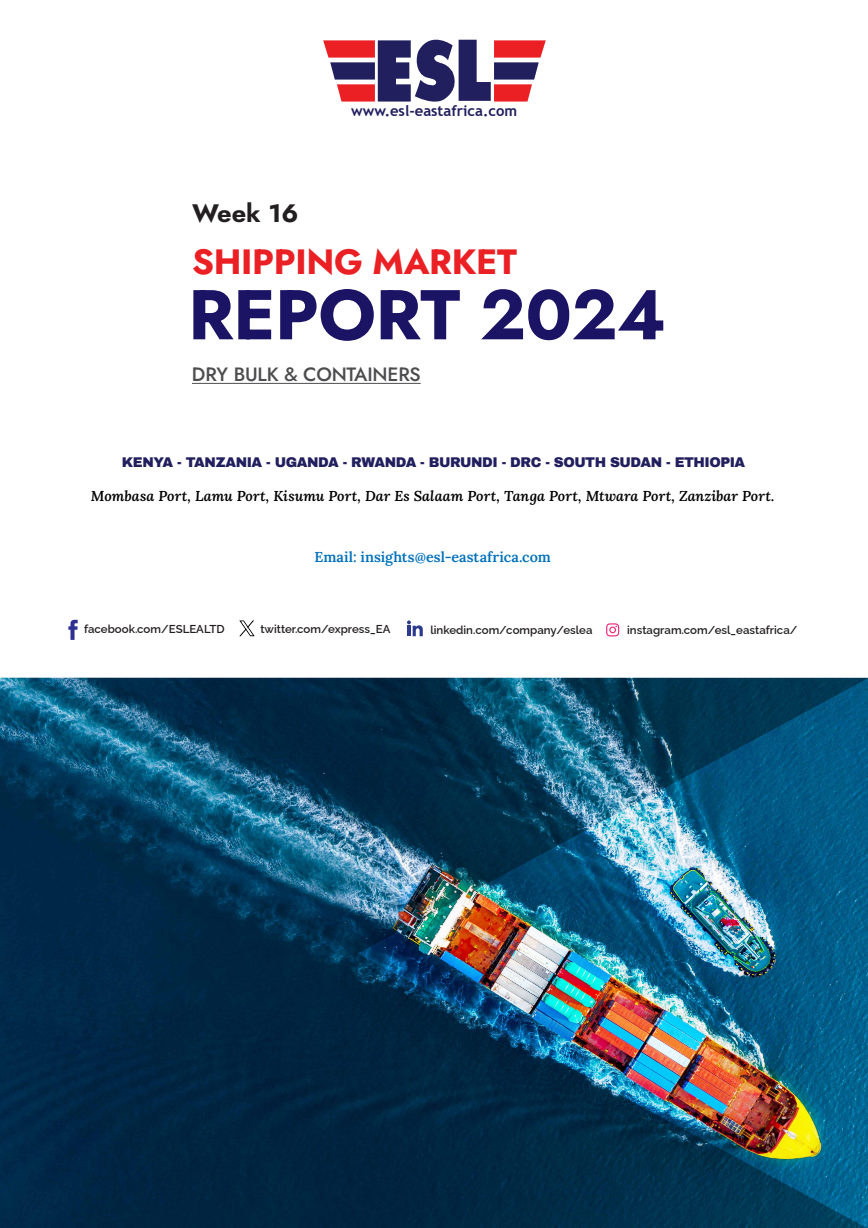
<style>
.page{position:relative;width:868px;height:1228px;background:#fff}
.page>*{position:absolute;margin:0;border:0;box-sizing:border-box;transform-origin:0 0}
.t1{font:700 70.24px "Jost";letter-spacing:-.01em;color:#1b1464}
.t2{font:700 35.14px "Jost";letter-spacing:-.01em;color:#eb2024}
.t3{font:700 25.27px "Jost";color:#231f20}
.t4{font:500 19.25px "Jost";letter-spacing:-.01em;color:#4d4d4f}
.t5{font:700 14.84px "Trebuchet MS";color:#211f5e}
.t6{font:italic 600 14.35px "Lora";color:#000}
.t7{font:600 14.35px "Lora";color:#0071bc}
.t8{font:900 13.75px "Archivo";letter-spacing:-.03em;color:#211f5e}
.t9{font:600 11.45px "Raleway";color:#231f20}
</style>
<div class="page">
<img style="left:0;top:678px;width:358px;height:550px">
<img style="left:358px;top:678px;width:510px;height:550px">
<hr style="left:192px;top:383px;width:229px;height:1px;background:#4d4d4f">
<svg style="left:323px;top:39px;width:223px;height:63px"></svg>
<svg style="left:68px;top:620px;width:10px;height:20px"></svg>
<svg style="left:407px;top:620px;width:16px;height:16px"></svg>
<svg style="left:606px;top:623px;width:13px;height:13px"></svg>
<svg style="left:239px;top:620px;width:16px;height:16px"></svg>
<h3 class="t3" style="left:192px;top:195px;width:108px">Week 16</h3>
<p class="t5" style="left:351px;top:102px;width:168px">www.esl-eastafrica.com</p>
<h2 class="t2" style="left:192px;top:237px;width:326px">SHIPPING MARKET</h2>
<h1 class="t1" style="left:188px;top:265px;width:480px">REPORT 2024</h1>
<h3 class="t4" style="left:192px;top:361px;width:230px">DRY BULK &amp; CONTAINERS</h3>
<p class="t8" style="left:122px;top:454px;width:625px">KENYA - TANZANIA - UGANDA - RWANDA - BURUNDI - DRC - SOUTH SUDAN - ETHIOPIA</p>
<p class="t6" style="left:91px;top:486px;width:685px">Mombasa Port, Lamu Port, Kisumu Port, Dar Es Salaam Port, Tanga Port, Mtwara Port, Zanzibar Port.</p>
<p class="t7" style="left:315px;top:546px;width:238px">Email: insights@esl-eastafrica.com</p>
<p class="t9" style="left:84px;top:619px;width:142px">facebook.com/ESLEALTD</p>
<p class="t9" style="left:260px;top:619px;width:132px">twitter.com/express_EA</p>
<p class="t9" style="left:430px;top:621px;width:164px">linkedin.com/company/eslea</p>
<p class="t9" style="left:627px;top:620px;width:172px">instagram.com/esl_eastafrica/</p>
</div>
